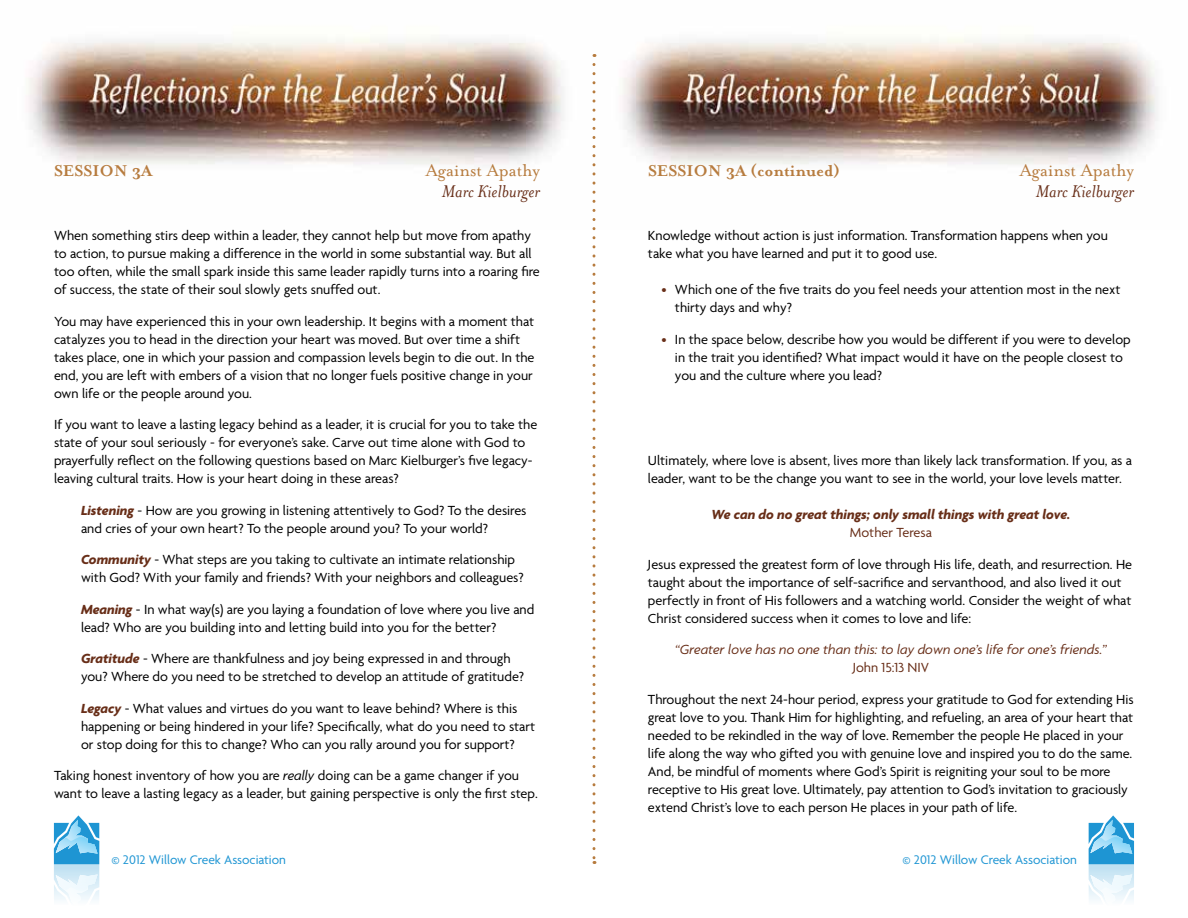
<style>
.page{position:relative;width:1188px;height:918px;background:#fff}
.page>*{position:absolute;margin:0;border:0;box-sizing:border-box;transform-origin:0 0}
.t1{font:italic 19.5px "Mrs Eaves";color:#682e18}
.t2{font:19.5px "Mrs Eaves Roman";color:#b77c3f}
.t3{font:700 18px "Mrs Eaves";color:#b77c3f}
.t4{font:14.25px/18px "Agenda";color:#000}
.t5{font:italic 14.25px "Agenda";color:#682e18}
.t6{font:italic 700 14.25px "Agenda";color:#682e18}
.t7{font:14.25px "Agenda";color:#682e18}
.t8{font:13.5px "Agenda";color:#1e95d3}
.s1{font-weight:700;font-style:italic;color:#682e18}
.s2{font-style:italic}
.s3{color:#682e18}
</style>
<div class="page">
<img style="left:28px;top:37px;width:1130px;height:129px">
<svg style="left:592px;top:64px;width:4px;height:800px"></svg>
<svg style="left:54px;top:815px;width:45px;height:85px"></svg>
<svg style="left:1089px;top:815px;width:45px;height:85px"></svg>
<p class="t3" style="left:54px;top:161px;width:101px">SESSION 3A</p>
<h1 class="t2" style="left:426px;top:160px;width:116px">Against Apathy</h1>
<h1 class="t1" style="left:442px;top:181px;width:100px">Marc Kielburger</h1>
<p class="t4" style="left:54px;top:227px;width:487px">When something stirs deep within a leader, they cannot help but move from apathy to action, to pursue making a difference in the world in some substantial way. But all too often, while the small spark inside this same leader rapidly turns into a roaring fire of success, the state of their soul slowly gets snuffed out.</p>
<p class="t4" style="left:54px;top:312px;width:482px">You may have experienced this in your own leadership. It begins with a moment that catalyzes you to head in the direction your heart was moved. But over time a shift takes place, one in which your passion and compassion levels begin to die out. In the end, you are left with embers of a vision that no longer fuels positive change in your own life or the people around you.</p>
<p class="t4" style="left:54px;top:416px;width:485px">If you want to leave a lasting legacy behind as a leader, it is crucial for you to take the state of your soul seriously - for everyone’s sake. Carve out time alone with God to prayerfully reflect on the following questions based on Marc Kielburger’s five legacy&shy;leaving cultural traits. How is your heart doing in these areas?</p>
<p class="t4" style="left:81px;top:501px;width:447px"><span class="s1">Listening</span> - How are you growing in listening attentively to God? To the desires and cries of your own heart? To the people around you? To your world?</p>
<p class="t4" style="left:81px;top:551px;width:444px"><span class="s1">Community</span> - What steps are you taking to cultivate an intimate relationship with God? With your family and friends? With your neighbors and colleagues?</p>
<p class="t4" style="left:81px;top:600px;width:455px"><span class="s1">Meaning</span> - In what way(s) are you laying a foundation of love where you live and lead? Who are you building into and letting build into you for the better?</p>
<p class="t4" style="left:81px;top:650px;width:445px"><span class="s1">Gratitude</span> - Where are thankfulness and joy being expressed in and through you? Where do you need to be stretched to develop an attitude of gratitude?</p>
<p class="t4" style="left:81px;top:699px;width:456px"><span class="s1">Legacy</span> - What values and virtues do you want to leave behind? Where is this happening or being hindered in your life? Specifically, what do you need to start or stop doing for this to change? Who can you rally around you for support?</p>
<p class="t4" style="left:54px;top:767px;width:485px">Taking honest inventory of how you are <span class="s2">really</span> doing can be a game changer if you want to leave a lasting legacy as a leader, but gaining perspective is only the first step.</p>
<p class="t3" style="left:648px;top:161px;width:193px">SESSION 3A (CONTINUED)</p>
<h1 class="t2" style="left:1020px;top:160px;width:116px">Against Apathy</h1>
<h1 class="t1" style="left:1036px;top:181px;width:100px">Marc Kielburger</h1>
<p class="t4" style="left:648px;top:227px;width:461px">Knowledge without action is just information. Transformation happens when you take what you have learned and put it to good use.</p>
<p class="t4" style="left:675px;top:281px;width:447px;text-indent:-13px"><span class="s3">•</span> Which one of the five traits do you feel needs your attention most in the next thirty days and why?</p>
<p class="t4" style="left:675px;top:330px;width:457px;text-indent:-13px"><span class="s3">•</span> In the space below, describe how you would be different if you were to develop in the trait you identified? What impact would it have on the people closest to you and the culture where you lead?</p>
<p class="t4" style="left:648px;top:452px;width:486px">Ultimately, where love is absent, lives more than likely lack transformation. If you, as a leader, want to be the change you want to see in the world, your love levels matter.</p>
<p class="t6" style="left:712px;top:506px;width:360px">We can do no great things; only small things with great love.</p>
<p class="t7" style="left:850px;top:524px;width:84px">Mother Teresa</p>
<p class="t4" style="left:648px;top:555px;width:486px">Jesus expressed the greatest form of love through His life, death, and resurrection. He taught about the importance of self-sacrifice and servanthood, and also lived it out perfectly in front of His followers and a watching world. Consider the weight of what Christ considered success when it comes to love and life:</p>
<p class="t5" style="left:675px;top:641px;width:433px">“Greater love has no one than this: to lay down one’s life for one’s friends.”</p>
<p class="t7" style="left:853px;top:659px;width:78px">John 15:13 NIV</p>
<p class="t4" style="left:648px;top:690px;width:487px">Throughout the next 24-hour period, express your gratitude to God for extending His great love to you. Thank Him for highlighting, and refueling, an area of your heart that needed to be rekindled in the way of love. Remember the people He placed in your life along the way who gifted you with genuine love and inspired you to do the same.<br>And, be mindful of moments where God’s Spirit is reigniting your soul to be more receptive to His great love. Ultimately, pay attention to God’s invitation to graciously extend Christ’s love to each person He places in your path of life.</p>
<p class="t8" style="left:112px;top:852px;width:176px">© 2012 Willow Creek Association</p>
<p class="t8" style="left:903px;top:852px;width:176px">© 2012 Willow Creek Association</p>
</div>
